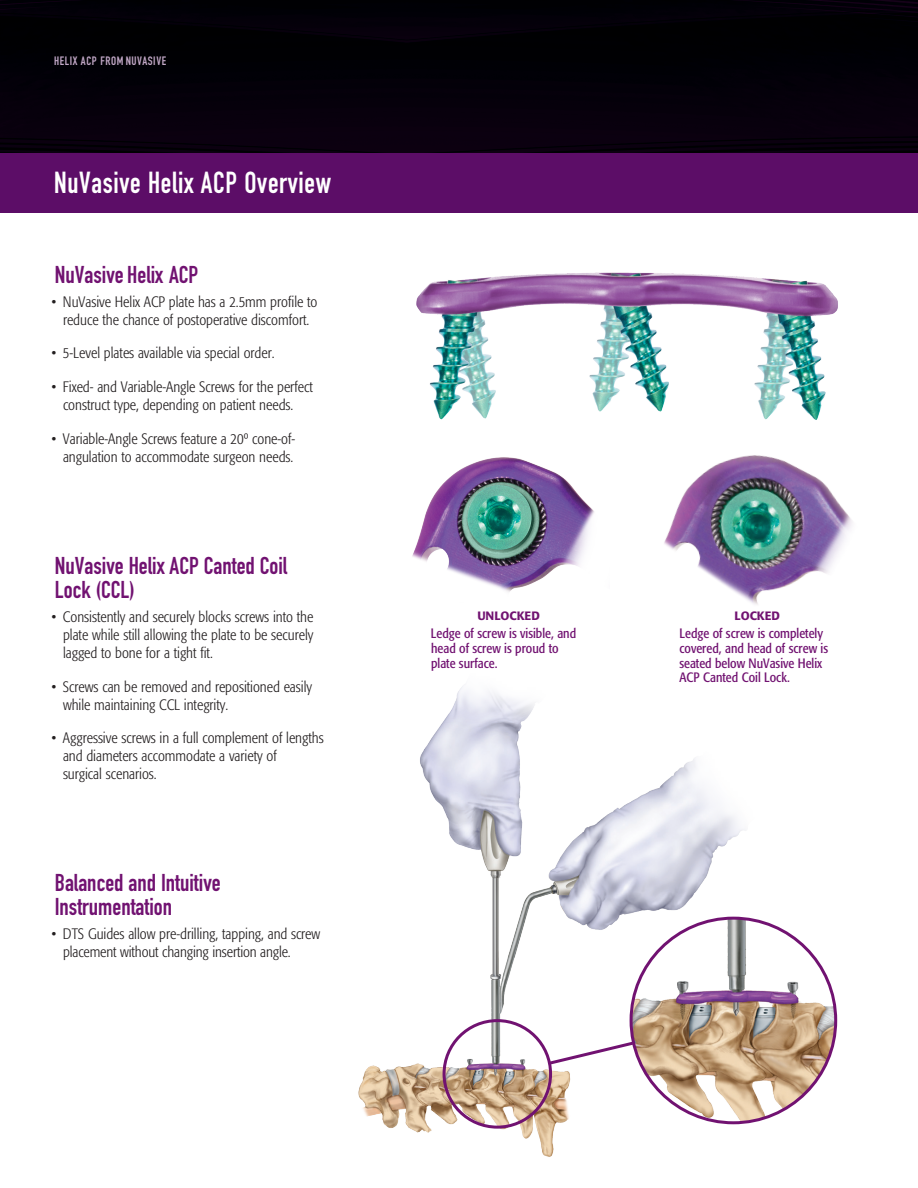
<style>
.page{position:relative;width:918px;height:1188px;background:#fff}
.page>*{position:absolute;margin:0;border:0;box-sizing:border-box;transform-origin:0 0}
.t1{font:30px "DIN Engschrift Std";letter-spacing:.025em;color:#fff;scale:.95 1}
.t2{font:24px/24px "DIN Engschrift Std";color:#711271}
.t3{font:300 condensed 15px/18px "Formata";color:#231f20}
.t4{font:condensed 13.5px/14.9px "Formata";color:#711271}
.t5{font:12px "DIN Engschrift Std";letter-spacing:.05em;color:#c3a9c8}
.t6{font:500 12px "Formata";color:#711271}
</style>
<div class="page">
<img style="left:416px;top:272px;width:422px;height:148px">
<img style="left:358px;top:686px;width:429px;height:471px">
<div style="left:443px;top:1019px;width:109px;height:110px;border:3px solid #711271;border-radius:50%"></div>
<img style="left:631px;top:918px;width:205px;height:205px;border-radius:102px">
<svg style="left:546px;top:1040px;width:90px;height:27px"></svg>
<img style="left:412px;top:457px;width:182px;height:135px">
<img style="left:664px;top:455px;width:189px;height:150px">
<div style="left:0;top:152px;width:918px;height:61px;background:#5c0d67"></div>
<div style="left:0;top:0;width:918px;height:152px;background:#030009"></div>
<p class="t5" style="left:54px;top:54px;width:114px">HELIX ACP FROM NUVASIVE</p>
<h1 class="t1" style="left:54px;top:165px;width:293px">NuVasive Helix ACP Overview</h1>
<p class="t2" style="left:55px;top:262px;width:145px">NuVasive Helix ACP</p>
<p class="t3" style="left:51px;top:293px;width:268px;text-align:center">• NuVasive Helix ACP plate has a 2.5mm profile to reduce the chance of postoperative discomfort.</p>
<p class="t3" style="left:51px;top:344px;width:225px">• 5-Level plates available via special order.</p>
<p class="t3" style="left:51px;top:378px;width:263px;text-align:center">• Fixed- and Variable-Angle Screws for the perfect construct type, depending on patient needs.</p>
<p class="t3" style="left:51px;top:430px;width:245px;text-align:right">• Variable-Angle Screws feature a 20º cone-of&shy;angulation to accommodate surgeon needs.</p>
<p class="t2" style="left:55px;top:554px;width:234px">NuVasive Helix ACP Canted Coil<br>Lock (CCL)</p>
<p class="t3" style="left:63px;top:608px;width:252px;text-align:justify;text-indent:-12px">• Consistently and securely blocks screws into the plate while still allowing the plate to be securely lagged to bone for a tight fit.</p>
<p class="t3" style="left:63px;top:678px;width:251px;text-indent:-12px">• Screws can be removed and repositioned easily while maintaining CCL integrity.</p>
<p class="t3" style="left:51px;top:729px;width:274px">• Aggressive screws in a full complement of lengths</p>
<p class="t3" style="left:63px;top:747px;width:215px">and diameters accommodate a variety of surgical scenarios.</p>
<p class="t2" style="left:55px;top:871px;width:167px">Balanced and Intuitive<br>Instrumentation</p>
<p class="t3" style="left:63px;top:925px;width:259px;text-indent:-12px">• DTS Guides allow pre-drilling, tapping, and screw placement without changing insertion angle.</p>
<p class="t6" style="left:477px;top:609px;width:64px">UNLOCKED</p>
<p class="t6" style="left:734px;top:609px;width:47px">LOCKED</p>
<p class="t4" style="left:679px;top:626px;width:150px">Ledge of screw is completely covered, and head of screw is seated below NuVasive Helix<br>ACP Canted Coil Lock.</p>
<p class="t4" style="left:431px;top:626px;width:147px">Ledge of screw is visible, and head of screw is proud to plate surface.</p>
</div>
